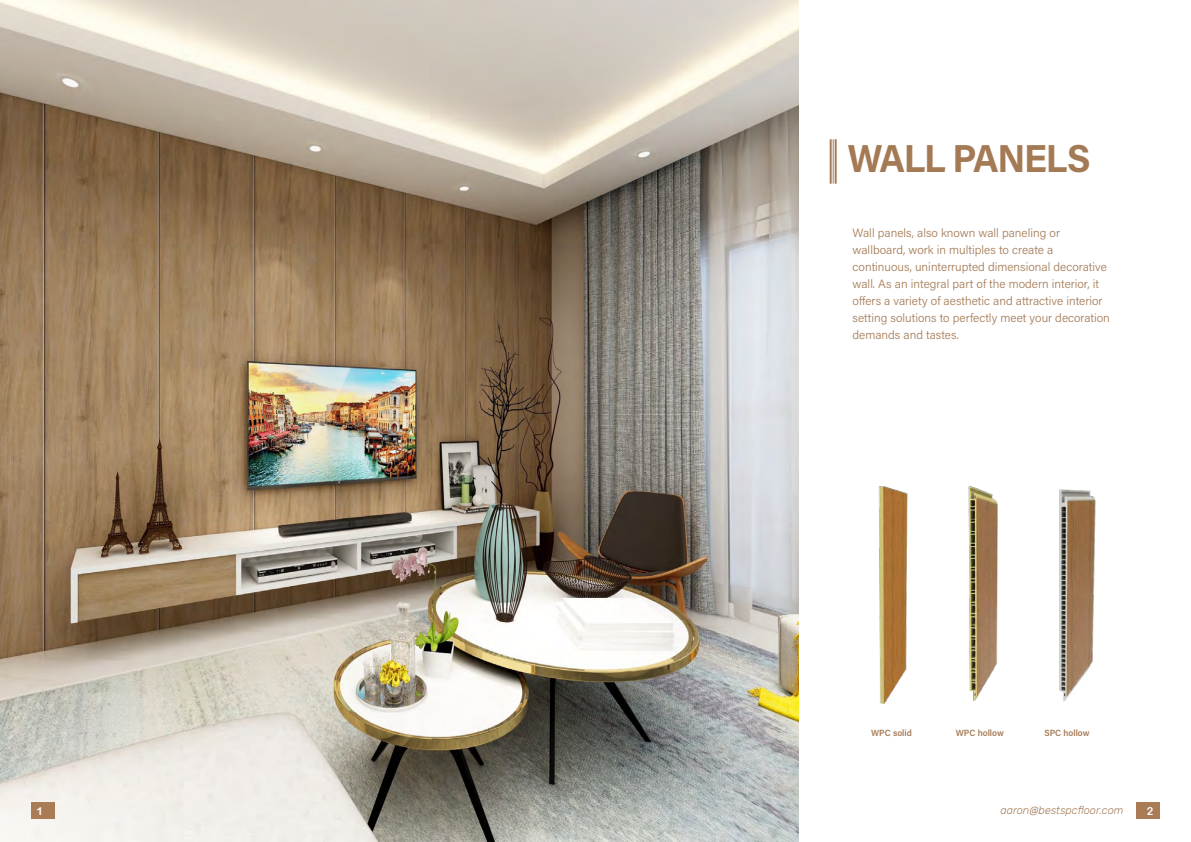
<style>
.page{position:relative;width:1191px;height:842px;background:#fff}
.page>*{position:absolute;margin:0;border:0;box-sizing:border-box;transform-origin:0 0}
.t1{font:39px "Acumin Variable Concept";letter-spacing:.005em;color:#a47a55;scale:.95 1}
.t2{font:12px/17px "Acumin Variable Concept";letter-spacing:.01em;color:#a47a55}
.t3{font:11.1px "Arial Rounded MT Bold";color:#fff}
.t4{font:italic 300 11px "Rubik";color:#a47a55}
.t5{font:9px "Acumin Variable Concept";letter-spacing:.04em;color:#a47a55;scale:.96 1}
</style>
<div class="page">
<div style="left:1135px;top:802px;width:24px;height:17px;background:#a97c55"></div>
<img style="left:0;top:0;width:798px;height:842px">
<div style="left:31px;top:802px;width:24px;height:17px;background:#a97c55"></div>
<hr style="left:834px;top:139px;width:2px;height:45px;background:#a47a55">
<hr style="left:832px;top:139px;width:1px;height:45px;background:#a47a55">
<hr style="left:829px;top:139px;width:2px;height:45px;background:#a47a55">
<img style="left:878px;top:486px;width:30px;height:218px">
<img style="left:1059px;top:489px;width:37px;height:213px">
<img style="left:968px;top:486px;width:30px;height:216px">
<h1 class="t1" style="left:847px;top:132px;width:256px">WALL PANELS</h1>
<p class="t2" style="left:852px;top:224px;width:259px">Wall panels, also known wall paneling or wallboard, work in multiples to create a continuous, uninterrupted dimensional decorative wall. As an integral part of the modern interior, it offers a variety of aesthetic and attractive interior setting solutions to perfectly meet your decoration demands and tastes.</p>
<p class="t5" style="left:871px;top:727px;width:44px">WPC solid</p>
<p class="t5" style="left:955px;top:727px;width:51px">WPC hollow</p>
<p class="t5" style="left:1044px;top:727px;width:48px">SPC hollow</p>
<p class="t3" style="left:37px;top:804px;width:8px">1</p>
<p class="t4" style="left:1000px;top:804px;width:124px">aaron@bestspcfloor.com</p>
<p class="t3" style="left:1147px;top:804px;width:8px">2</p>
</div>
